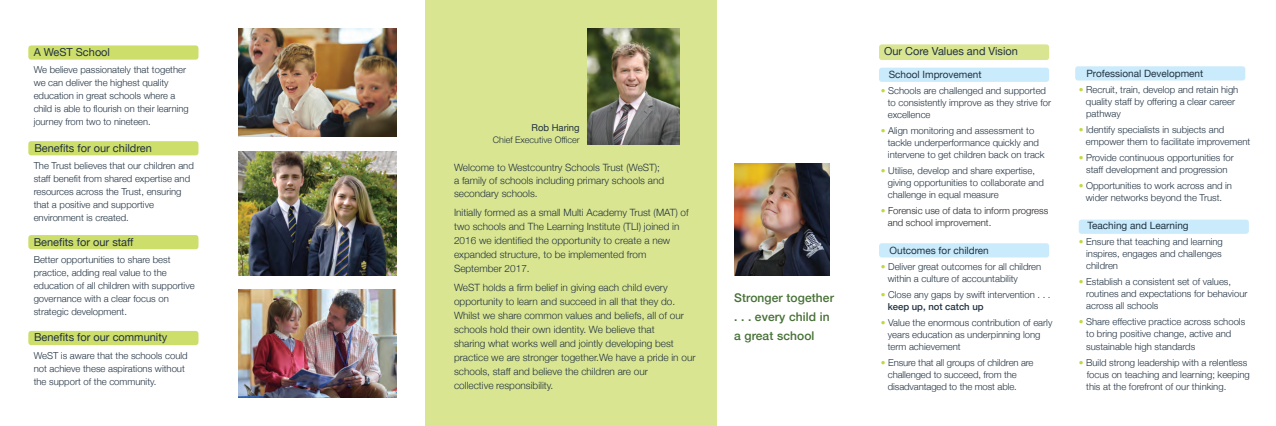
<style>
.page{position:relative;width:1276px;height:426px;background:#fff}
.page>*{position:absolute;margin:0;border:0;box-sizing:border-box;transform-origin:0 0}
.t1{font:500 12px/19px "Helvetica Neue";letter-spacing:.01em;color:#467035}
.t2{font:11px "Helvetica Neue";color:#213242}
.t3{font:300 10px/14px "Helvetica Neue";color:#213242}
.t4{font:10px "Helvetica Neue";color:#213242}
.t5{font:300 9.5px/12px "Helvetica Neue";color:#213242}
.t6{font:300 9.5px/12px "Helvetica Neue";color:#231f20}
.t7{font:9.5px "Helvetica Neue";color:#213242}
.t8{font:300 9px "Helvetica Neue";color:#213242}
.s1{color:#c2d83f}
.s2{font-weight:500}
</style>
<div class="page">
<div style="left:425px;top:0;width:291px;height:425px;background:#d9e590"></div>
<svg style="left:28px;top:45px;width:170px;height:15px;background:#d0df72"></svg>
<svg style="left:28px;top:141px;width:170px;height:14px;background:#cede6c"></svg>
<div style="left:28px;top:235px;width:170px;height:14px;background:#cede6a"></div>
<svg style="left:28px;top:330px;width:170px;height:14px;background:#d1e074"></svg>
<div style="left:879px;top:44px;width:170px;height:16px;background:#d9e590"></div>
<svg style="left:879px;top:243px;width:170px;height:14px;background:#cbebfb"></svg>
<svg style="left:1075px;top:66px;width:170px;height:14px;background:#cbebfb"></svg>
<div style="left:879px;top:68px;width:170px;height:14px;background:#caebfb"></div>
<svg style="left:1078px;top:219px;width:170px;height:14px;background:#ccebfb"></svg>
<img style="left:238px;top:151px;width:159px;height:124px">
<img style="left:735px;top:163px;width:95px;height:112px">
<img style="left:238px;top:289px;width:159px;height:107px">
<img style="left:238px;top:28px;width:159px;height:108px">
<img style="left:588px;top:28px;width:91px;height:116px">
<p class="t2" style="left:34px;top:46px;width:78px">A WeST School</p>
<p class="t5" style="left:34px;top:63px;width:156px;line-height:13px">We believe passionately that together we can deliver the highest quality education in great schools where a child is able to flourish on their learning journey from two to nineteen.</p>
<p class="t5" style="left:34px;top:159px;width:162px;line-height:13px">The Trust believes that our children and staff benefit from shared expertise and resources across the Trust, ensuring that a positive and supportive environment is created.</p>
<p class="t2" style="left:34px;top:141px;width:119px">Benefits for our children</p>
<p class="t2" style="left:34px;top:235px;width:101px">Benefits for our staff</p>
<p class="t5" style="left:34px;top:252px;width:163px;line-height:13px">Better opportunities to share best practice, adding real value to the education of all children with supportive governance with a clear focus on strategic development.</p>
<p class="t2" style="left:34px;top:330px;width:135px">Benefits for our community</p>
<p class="t5" style="left:34px;top:348px;width:155px;line-height:13px">WeST is aware that the schools could not achieve these aspirations without the support of the community.</p>
<p class="t7" style="left:531px;top:122px;width:50px">Rob Haring</p>
<p class="t8" style="left:493px;top:134px;width:88px">Chief Executive Officer</p>
<p class="t3" style="left:454px;top:160px;width:212px;line-height:13px">Welcome to Westcountry Schools Trust (WeST); a family of schools including primary schools and secondary schools.</p>
<p class="t3" style="left:454px;top:205px;width:236px">Initially formed as a small Multi Academy Trust (MAT) of two schools and The Learning Institute (TLI) joined in 2016 we identified the opportunity to create a new expanded structure, to be implemented from September 2017.</p>
<p class="t3" style="left:454px;top:280px;width:243px">WeST holds a firm belief in giving each child every opportunity to learn and succeed in all that they do.<br>Whilst we share common values and beliefs, all of our schools hold their own identity. We believe that<br>sharing what works well and jointly developing best practice we are stronger together.We have a pride in our schools, staff and believe the children are our<br>collective responsibility.</p>
<p class="t1" style="left:734px;top:287px;width:101px">Stronger together . . . every child in a great school</p>
<p class="t2" style="left:884px;top:45px;width:135px">Our Core Values and Vision</p>
<p class="t4" style="left:888px;top:68px;width:94px">School Improvement</p>
<p class="t5" style="left:887px;top:84px;width:165px;text-indent:-7px"><span class="s1">•</span> Schools are challenged and supported to consistently improve as they strive for excellence</p>
<p class="t5" style="left:887px;top:124px;width:158px;text-indent:-7px"><span class="s1">•</span> Align monitoring and assessment to tackle underperformance quickly and intervene to get children back on track</p>
<p class="t5" style="left:887px;top:164px;width:158px;text-indent:-7px"><span class="s1">•</span> Utilise, develop and share expertise, giving opportunities to collaborate and challenge in equal measure</p>
<p class="t6" style="left:887px;top:204px;width:162px;text-indent:-7px"><span class="s1">•</span> Forensic use of data to inform progress and school improvement.</p>
<p class="t4" style="left:889px;top:244px;width:101px">Outcomes for children</p>
<p class="t5" style="left:887px;top:260px;width:155px;text-indent:-7px"><span class="s1">•</span> Deliver great outcomes for all children within a culture of accountability</p>
<p class="t5" style="left:887px;top:288px;width:164px;text-indent:-7px"><span class="s1">•</span> Close any gaps by swift intervention . . . <span class="s2">keep up, not catch up</span></p>
<p class="t5" style="left:887px;top:316px;width:166px;text-indent:-7px"><span class="s1">•</span> Value the enormous contribution of early years education as underpinning long term achievement</p>
<p class="t5" style="left:888px;top:356px;width:147px;text-indent:-7px"><span class="s1">•</span> Ensure that all groups of children are challenged to succeed, from the disadvantaged to the most able.</p>
<p class="t4" style="left:1086px;top:67px;width:118px">Professional Development</p>
<p class="t5" style="left:1086px;top:83px;width:154px;text-indent:-7px"><span class="s1">•</span> Recruit, train, develop and retain high quality staff by offering a clear career pathway</p>
<p class="t5" style="left:1086px;top:123px;width:166px;text-indent:-7px"><span class="s1">•</span> Identify specialists in subjects and empower them to facilitate improvement</p>
<p class="t5" style="left:1078px;top:151px;width:157px;text-align:center"><span class="s1">•</span> Provide continuous opportunities for staff development and progression</p>
<p class="t5" style="left:1078px;top:179px;width:155px;text-align:center"><span class="s1">•</span> Opportunities to work across and in wider networks beyond the Trust.</p>
<p class="t4" style="left:1087px;top:219px;width:103px">Teaching and Learning</p>
<p class="t5" style="left:1086px;top:235px;width:138px;text-indent:-7px"><span class="s1">•</span> Ensure that teaching and learning inspires, engages and challenges children</p>
<p class="t5" style="left:1086px;top:275px;width:163px;text-indent:-7px"><span class="s1">•</span> Establish a consistent set of values, routines and expectations for behaviour across all schools</p>
<p class="t5" style="left:1086px;top:315px;width:161px;text-indent:-7px"><span class="s1">•</span> Share effective practice across schools to bring positive change, active and sustainable high standards</p>
<p class="t5" style="left:1086px;top:355px;width:165px;text-indent:-7px"><span class="s1">•</span> Build strong leadership with a relentless focus on teaching and learning; keeping this at the forefront of our thinking.</p>
</div>
